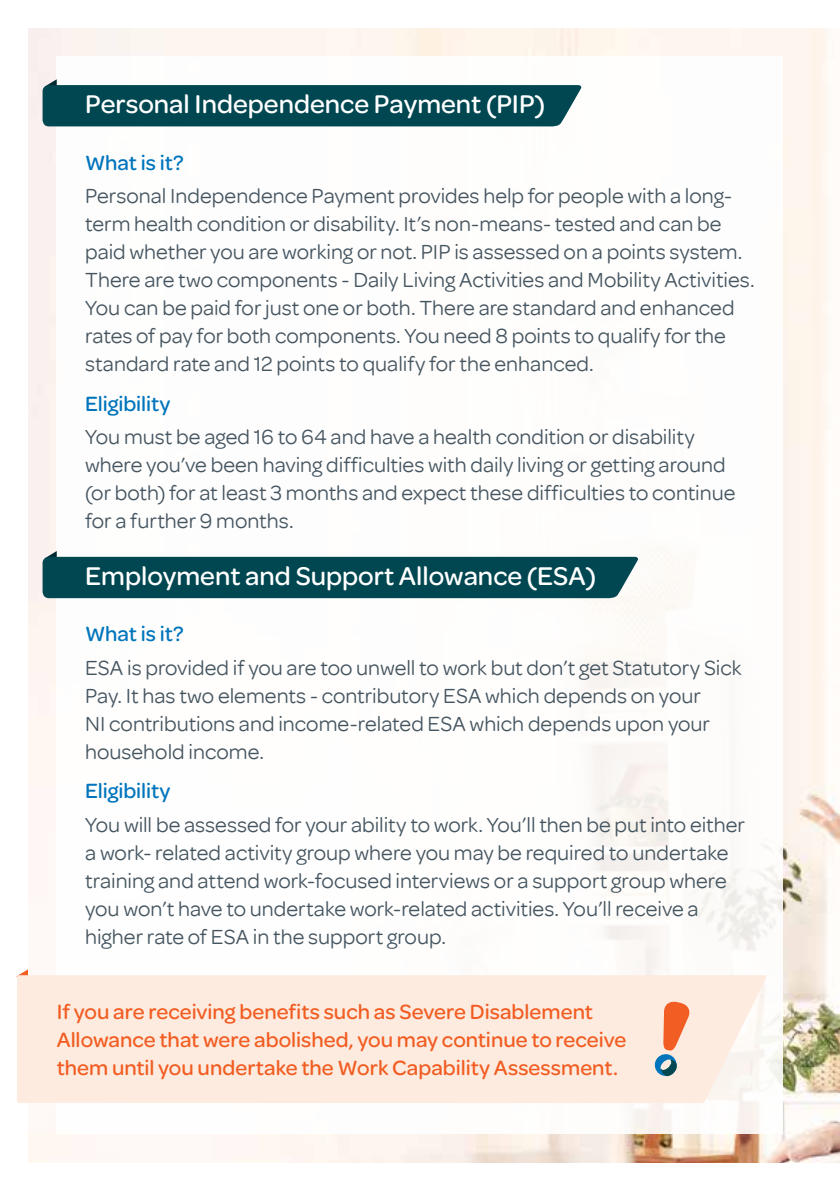
<style>
.page{position:relative;width:840px;height:1191px;background:#fff}
.page>*{position:absolute;margin:0;border:0;box-sizing:border-box;transform-origin:0 0}
.t1{font:500 27.4px "Omnes";color:#fff}
.t2{font:22px/28px "Omnes";color:#455560}
.t3{font:500 22px/28px "Omnes";color:#f15d22}
.t4{font:500 22px "Omnes";letter-spacing:-.005em;color:#0075bc}
</style>
<div class="page">
<svg style="left:16px;top:969px;width:12px;height:8px"></svg>
<img style="left:28px;top:28px;width:811px;height:1134px">
<div style="left:57px;top:57px;width:725px;height:1077px;background:#fff"></div>
<svg style="left:43px;top:79px;width:539px;height:48px;background:#27636b"></svg>
<svg style="left:43px;top:551px;width:595px;height:47px;background:#236068"></svg>
<div style="left:17px;top:975px;width:749px;height:128px;background:#feebdf"></div>
<svg style="left:651px;top:1000px;width:40px;height:78px;background:#e1b4a0"></svg>
<div style="left:462px;top:975px;width:67px;height:62px;background:#feebdf"></div>
<p class="t1" style="left:85px;top:88px;width:461px">Personal Independence Payment (PIP)</p>
<p class="t4" style="left:85px;top:150px;width:100px">What is it?</p>
<p class="t2" style="left:85px;top:182px;width:670px">Personal Independence Payment provides help for people with a long&shy;term health condition or disability. It’s non-means- tested and can be paid whether you are working or not. PIP is assessed on a points system.<br>There are two components - Daily Living Activities and Mobility Activities.<br>You can be paid for just one or both. There are standard and enhanced rates of pay for both components. You need 8 points to qualify for the standard rate and 12 points to qualify for the enhanced.</p>
<p class="t4" style="left:85px;top:391px;width:87px">Eligibility</p>
<p class="t2" style="left:85px;top:423px;width:651px">You must be aged 16 to 64 and have a health condition or disability where you’ve been having difficulties with daily living or getting around (or both) for at least 3 months and expect these difficulties to continue for a further 9 months.</p>
<p class="t1" style="left:85px;top:560px;width:512px">Employment and Support Allowance (ESA)</p>
<p class="t4" style="left:85px;top:621px;width:100px">What is it?</p>
<p class="t2" style="left:85px;top:653px;width:657px">ESA is provided if you are too unwell to work but don’t get Statutory Sick Pay. It has two elements - contributory ESA which depends on your<br>NI contributions and income-related ESA which depends upon your household income.</p>
<p class="t4" style="left:85px;top:778px;width:87px">Eligibility</p>
<p class="t2" style="left:85px;top:810px;width:661px">You will be assessed for your ability to work. You’ll then be put into either a work- related activity group where you may be required to undertake training and attend work-focused interviews or a support group where you won’t have to undertake work-related activities. You’ll receive a higher rate of ESA in the support group.</p>
<p class="t3" style="left:57px;top:997px;width:570px">If you are receiving benefits such as Severe Disablement<br>Allowance that were abolished, you may continue to receive them until you undertake the Work Capability Assessment.</p>
</div>
